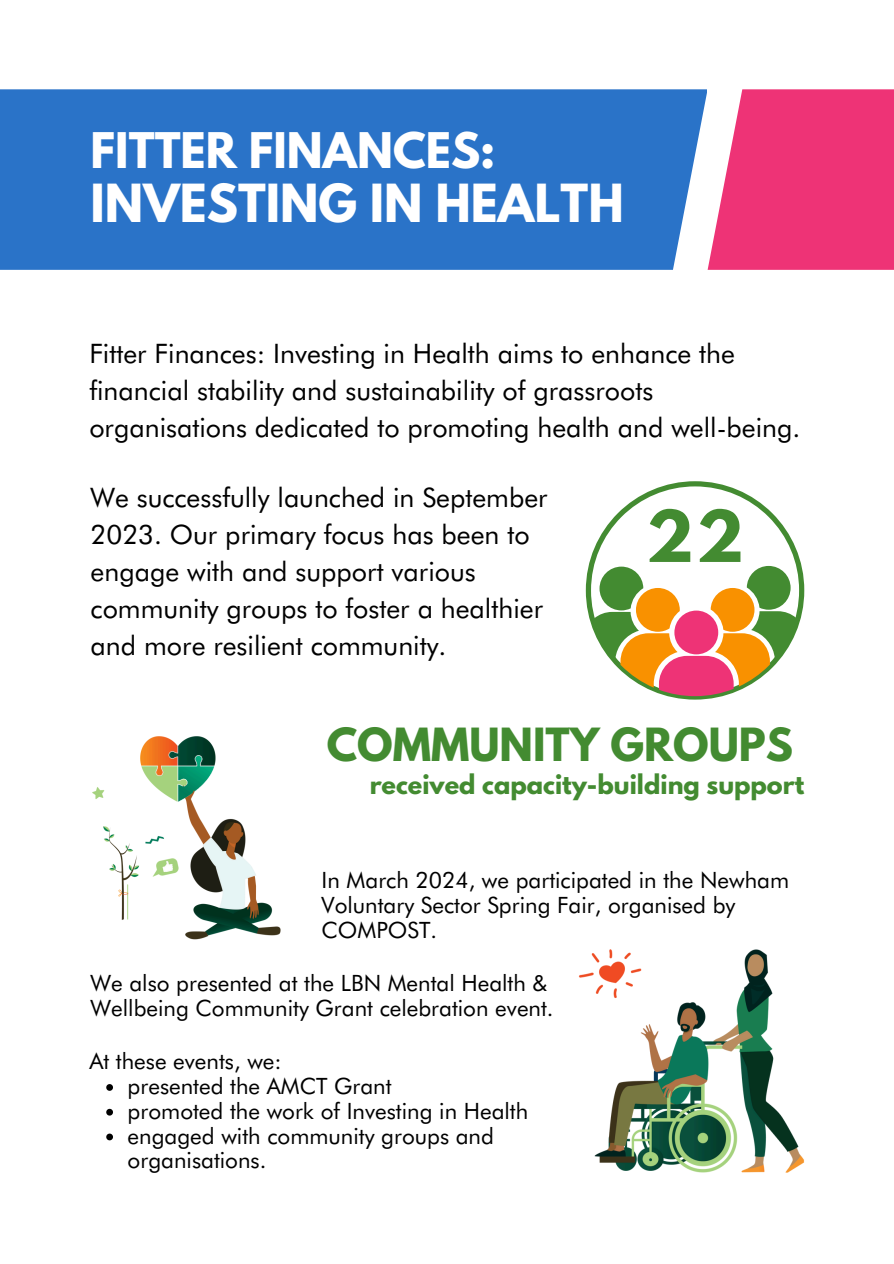
<style>
.page{position:relative;width:894px;height:1264px;background:#fff}
.page>*{position:absolute;margin:0;border:0;box-sizing:border-box;transform-origin:0 0}
.t1{font:700 63.3px "League Spartan";color:#438b31}
.t2{font:700 46.5px "League Spartan";color:#fff}
.t3{font:700 43.5px "League Spartan";color:#fff}
.t4{font:700 40.5px "League Spartan";color:#438b31}
.t5{font:26.85px/37.2px "Futura BT";color:#000}
.t6{font:700 24px "League Spartan";color:#438b31}
.t7{font:22.5px/24.8px "Futura BT";color:#000}
</style>
<div class="page">
<div style="left:0;top:89px;width:707px;height:181px;background:#2a73c8"></div>
<svg style="left:707px;top:89px;width:186px;height:181px;background:#ef4783"></svg>
<img style="left:92px;top:736px;width:189px;height:203px">
<img style="left:578px;top:949px;width:226px;height:224px">
<svg style="left:585px;top:481px;width:219px;height:218px"></svg>
<svg style="left:591px;top:486px;width:207px;height:210px"></svg>
<svg style="left:106px;top:1084px;width:7px;height:6px"></svg>
<svg style="left:106px;top:1108px;width:7px;height:7px"></svg>
<svg style="left:106px;top:1133px;width:7px;height:7px"></svg>
<p class="t3" style="left:91px;top:128px;width:406px">FITTER FINANCES:</p>
<p class="t2" style="left:91px;top:180px;width:534px">INVESTING IN HEALTH</p>
<p class="t5" style="left:89px;top:334px;width:712px">Fitter Finances: Investing in Health aims to enhance the financial stability and sustainability of grassroots organisations dedicated to promoting health and well-being.</p>
<p class="t5" style="left:91px;top:478px;width:458px">We successfully launched in September 2023. Our primary focus has been to engage with and support various community groups to foster a healthier and more resilient community.</p>
<h2 class="t1" style="left:646px;top:505px;width:99px">22</h2>
<h3 class="t4" style="left:326px;top:724px;width:468px">COMMUNITY GROUPS</h3>
<p class="t6" style="left:369px;top:772px;width:436px">received capacity-building support</p>
<p class="t7" style="left:321px;top:867px;width:469px">In March 2024, we participated in the Newham<br>Voluntary Sector Spring Fair, organised by<br>COMPOST.</p>
<h3 class="t7" style="left:91px;top:970px;width:464px">We also presented at the LBN Mental Health &amp;<br>Wellbeing Community Grant celebration event.</h3>
<p class="t7" style="left:89px;top:1048px;width:194px">At these events, we:</p>
<h3 class="t7" style="left:128px;top:1073px;width:265px">presented the AMCT Grant</h3>
<h3 class="t7" style="left:128px;top:1098px;width:402px">promoted the work of Investing in Health</h3>
<p class="t7" style="left:128px;top:1123px;width:368px">engaged with community groups and organisations.</p>
</div>
